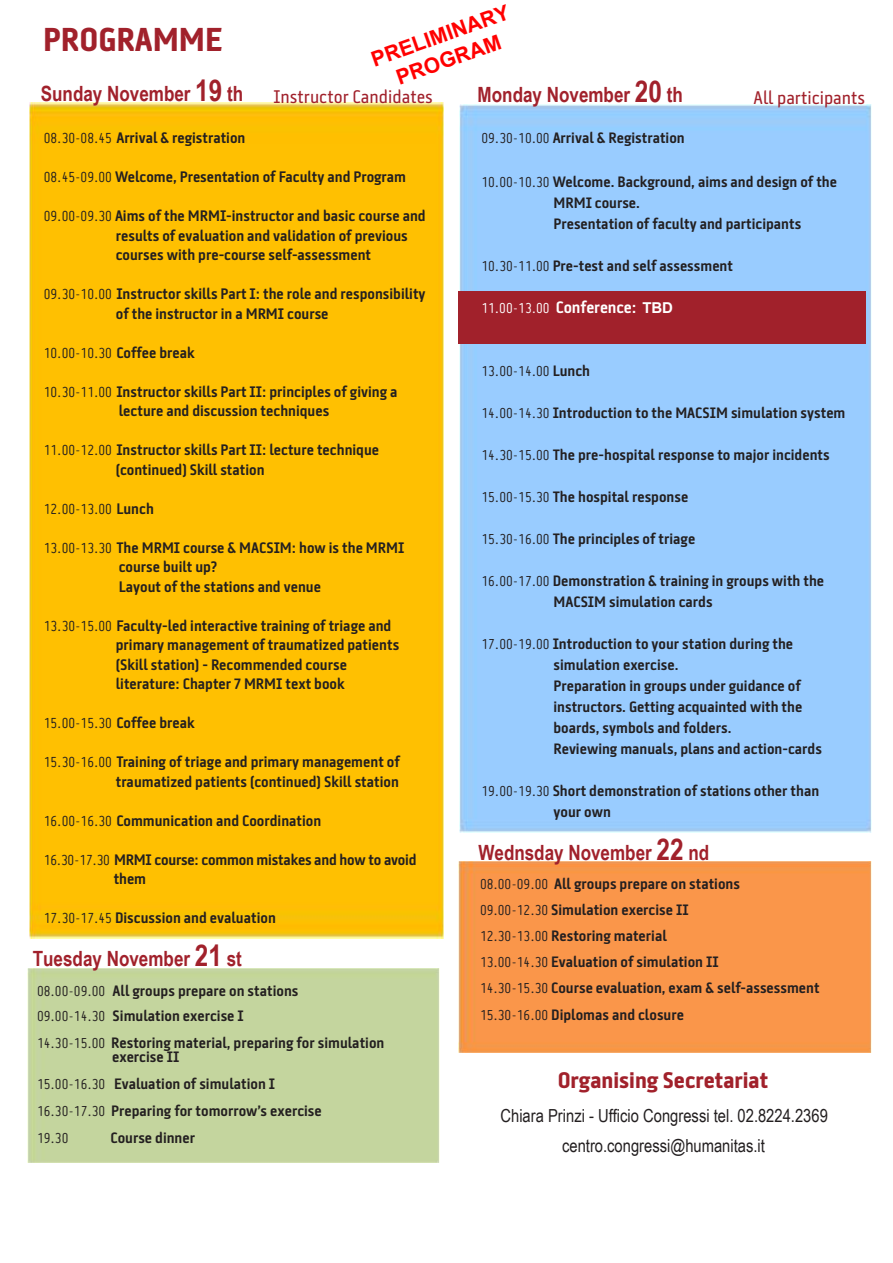
<style>
.page{position:relative;width:893px;height:1263px;background:#fff}
.page>*{position:absolute;margin:0;border:0;box-sizing:border-box;transform-origin:0 0}
.t1{font:700 33px "Klampenborg";color:#a1212b}
.t2{font:700 22.5px "Klampenborg";color:#a1212b}
.t3{font:700 21px "Arial Narrow";color:#a1212b}
.t4{font:700 21px/25.2px "Arial";color:#f00;text-align:center}
.t5{font:18.15px "Klampenborg";color:#a1212b}
.t6{font:18px/30.3px "Arial Narrow";color:#231f20;text-align:center}
.t7{font:600 15.15px/19.5px "Klampenborg";color:#231f20}
.t8{font:condensed 15.15px "Pharma";color:#231f20}
.t9{font:600 15px/21px "Klampenborg";color:#231f20}
.t10{font:condensed 15px "Pharma";color:#fff}
.t11{font:condensed 15px "Pharma";color:#231f20}
.s1{font-size:30px}
.s2{font-family:"Pharma";font-weight:400;font-stretch:condensed}
.s3{font-family:"Klampenborg";font-weight:600;font-stretch:normal}
.s4{font-family:"Klampenborg";font-weight:600;font-stretch:normal;font-size:16.5px}
.s5{font-family:"Arial";font-weight:700;font-stretch:normal}
</style>
<div class="page">
<div style="left:27px;top:968px;width:413px;height:194px;background:#c4d59e"></div>
<div style="left:459px;top:862px;width:413px;height:190px;background:#fa964a"></div>
<div style="left:459px;top:104px;width:413px;height:729px;background:#9cf"></div>
<div style="left:29px;top:102px;width:415px;height:837px;background:#ffc001"></div>
<div style="left:459px;top:291px;width:407px;height:53px;background:#a1212b"></div>
<h3 class="t4" style="left:368px;top:48px;width:146px;rotate:-19deg">PRELIMINARY<br>PROGRAM</h3>
<h1 class="t1" style="left:43px;top:21px;width:181px">PROGRAMME</h1>
<h3 class="t3" style="left:41px;top:78px;width:204px">Sunday November <span class="s1">19</span> th</h3>
<p class="t7" style="left:44px;top:128px;width:203px"><span class="s2">08.30-08.45</span> Arrival &amp; registration</p>
<p class="t7" style="left:44px;top:167px;width:364px"><span class="s2">08.45-09.00</span> Welcome, Presentation of Faculty and Program</p>
<p class="t7" style="left:116px;top:206px;width:311px;text-indent:-72px"><span class="s2">09.00-09.30</span> Aims of the MRMI-instructor and basic course and results of evaluation and validation of previous courses with pre-course self-assessment</p>
<p class="t7" style="left:116px;top:284px;width:311px;text-indent:-72px"><span class="s2">09.30-10.00</span> Instructor skills Part I: the role and responsibility of the instructor in a MRMI course</p>
<p class="t8" style="left:44px;top:343px;width:153px">10.00-10.30 <span class="s3">Coffee break</span></p>
<p class="t7" style="left:44px;top:382px;width:355px;text-align:center"><span class="s2">10.30-11.00</span> Instructor skills Part II: principles of giving a lecture and discussion techniques</p>
<p class="t7" style="left:116px;top:440px;width:265px;text-indent:-72px"><span class="s2">11.00-12.00</span> Instructor skills Part II: lecture technique (continued) Skill station</p>
<p class="t8" style="left:44px;top:499px;width:112px">12.00-13.00 <span class="s3">Lunch</span></p>
<p class="t7" style="left:119px;top:538px;width:287px;text-indent:-75px"><span class="s2">13.00-13.30</span> The MRMI course &amp; MACSIM: how is the MRMI course built up?<br>Layout of the stations and venue</p>
<p class="t7" style="left:116px;top:616px;width:285px;text-indent:-72px"><span class="s2">13.30-15.00</span> Faculty-led interactive training of triage and primary management of traumatized patients (Skill station) - Recommended course literature: Chapter 7 MRMI text book</p>
<p class="t8" style="left:44px;top:713px;width:153px">15.00-15.30 <span class="s3">Coffee break</span></p>
<p class="t7" style="left:44px;top:752px;width:358px;text-align:right"><span class="s2">15.30-16.00</span> Training of triage and primary management of traumatized patients (continued) Skill station</p>
<p class="t7" style="left:44px;top:811px;width:279px"><span class="s2">16.00-16.30</span> Communication and Coordination</p>
<p class="t7" style="left:114px;top:850px;width:304px;text-indent:-70px"><span class="s2">16.30-17.30</span> MRMI course: common mistakes and how to avoid them</p>
<p class="t7" style="left:44px;top:908px;width:234px"><span class="s2">17.30-17.45</span> Discussion and evaluation</p>
<p class="t5" style="left:274px;top:86px;width:161px">Instructor Candidates</p>
<h3 class="t3" style="left:478px;top:79px;width:207px">Monday November <span class="s1">20</span> th</h3>
<p class="t5" style="left:754px;top:87px;width:113px">All participants</p>
<p class="t9" style="left:481px;top:127px;width:205px"><span class="s2">09.30-10.00</span> Arrival &amp; Registration</p>
<p class="t9" style="left:553px;top:171px;width:285px;text-indent:-72px"><span class="s2">10.00-10.30</span> Welcome. Background, aims and design of the<br>MRMI course.<br>Presentation of faculty and participants</p>
<p class="t9" style="left:481px;top:255px;width:253px"><span class="s2">10.30-11.00</span> Pre-test and self assessment</p>
<p class="t10" style="left:481px;top:298px;width:193px">11.00-13.00 <span class="s4">Conference:</span> <span class="s5">TBD</span></p>
<p class="t11" style="left:481px;top:361px;width:110px">13.00-14.00 <span class="s3">Lunch</span></p>
<p class="t9" style="left:481px;top:402px;width:365px"><span class="s2">14.00-14.30</span> Introduction to the MACSIM simulation system</p>
<p class="t9" style="left:481px;top:444px;width:350px"><span class="s2">14.30-15.00</span> The pre-hospital response to major incidents</p>
<p class="t9" style="left:481px;top:486px;width:208px"><span class="s2">15.00-15.30</span> The hospital response</p>
<p class="t9" style="left:481px;top:528px;width:215px"><span class="s2">15.30-16.00</span> The principles of triage</p>
<p class="t9" style="left:553px;top:570px;width:272px;text-indent:-72px"><span class="s2">16.00-17.00</span> Demonstration &amp; training in groups with the<br>MACSIM simulation cards</p>
<p class="t9" style="left:553px;top:633px;width:270px;text-indent:-72px"><span class="s2">17.00-19.00</span> Introduction to your station during the simulation exercise.<br>Preparation in groups under guidance of instructors. Getting acquainted with the boards, symbols and folders.<br>Reviewing manuals, plans and action-cards</p>
<p class="t9" style="left:553px;top:780px;width:267px;text-indent:-72px"><span class="s2">19.00-19.30</span> Short demonstration of stations other than your own</p>
<h3 class="t3" style="left:478px;top:837px;width:232px">Wednsday November <span class="s1">22</span> nd</h3>
<p class="t9" style="left:480px;top:871px;width:341px;line-height:26px"><span class="s2">08.00-09.00</span> All groups prepare on stations<br><span class="s2">09.00-12.30</span> Simulation exercise II<br><span class="s2">12.30-13.00</span> Restoring material<br><span class="s2">13.00-14.30</span> Evaluation of simulation II<br><span class="s2">14.30-15.30</span> Course evaluation, exam &amp; self-assessment <span class="s2">15.30-16.00</span> Diplomas and closure</p>
<h3 class="t3" style="left:33px;top:942px;width:211px">Tuesday November <span class="s1">21</span> st</h3>
<p class="t9" style="left:37px;top:978px;width:263px;line-height:25.5px"><span class="s2">08.00-09.00</span> All groups prepare on stations<br><span class="s2">09.00-14.30</span> Simulation exercise I</p>
<p class="t9" style="left:112px;top:1036px;width:274px;line-height:13.5px;text-indent:-75px"><span class="s2">14.30-15.00</span> Restoring material, preparing for simulation exercise II</p>
<p class="t9" style="left:37px;top:1070px;width:286px;line-height:27px"><span class="s2">15.00-16.30</span> Evaluation of simulation I<br><span class="s2">16.30-17.30</span> Preparing for tomorrow’s exercise</p>
<p class="t11" style="left:37px;top:1127px;width:33px">19.30</p>
<p class="t9" style="left:110px;top:1127px;width:86px">Course dinner</p>
<h2 class="t2" style="left:558px;top:1067px;width:212px">Organising Secretariat</h2>
<p class="t6" style="left:500px;top:1100px;width:329px">Chiara Prinzi - Ufficio Congressi tel. 02.8224.2369 centro.congressi@humanitas.it</p>
</div>
